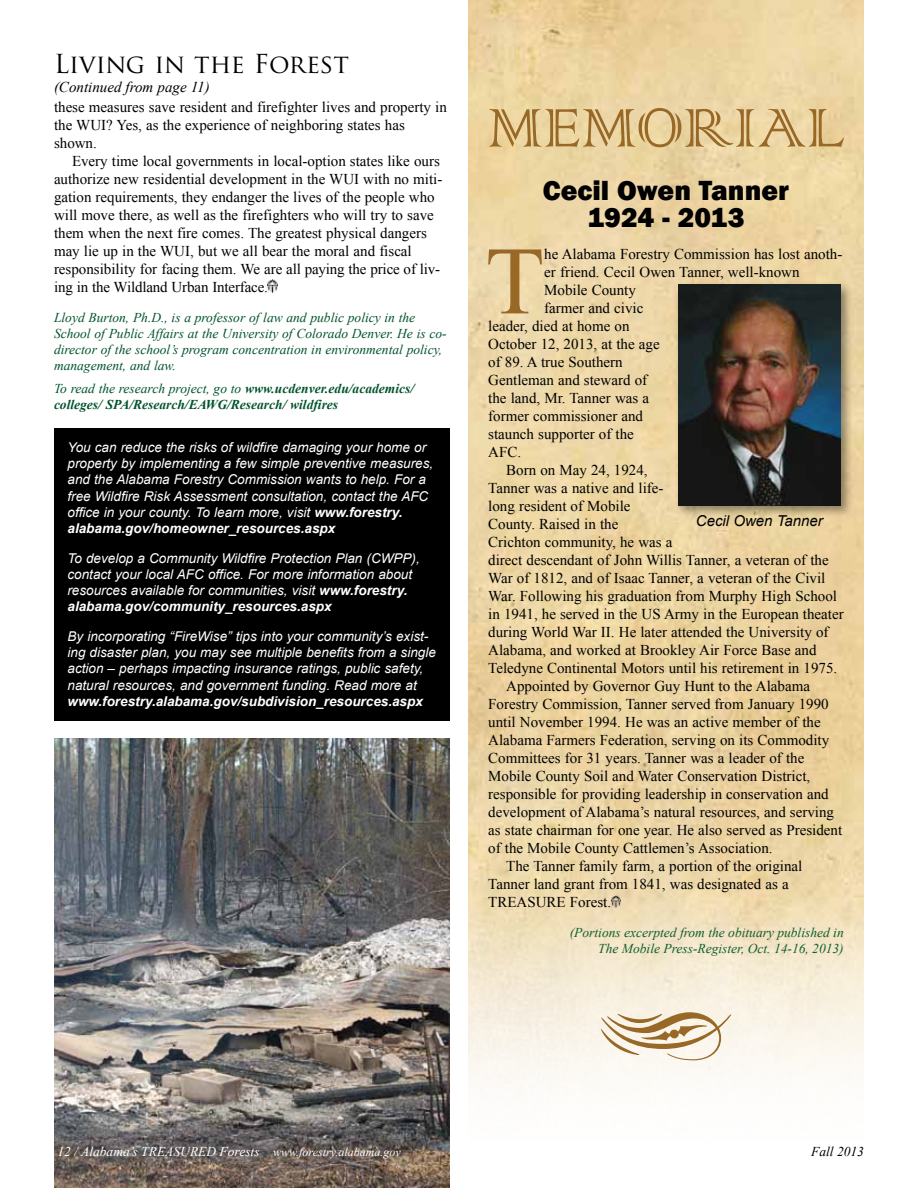
<style>
.page{position:relative;width:918px;height:1188px;background:#fff}
.page>*{position:absolute;margin:0;border:0;box-sizing:border-box;transform-origin:0 0}
.t1{font:96.6px "Times New Roman";color:#986826}
.t2{font:72px "Colonna";color:#986826}
.t3{font:800 28.5px/27px "Franklin Gothic";color:#000;text-align:center}
.t4{font:25.5px "Trajan Pro";color:#000}
.t5{font:15px/18px "Times New Roman";color:#000}
.t6{font:italic 15px "Times New Roman";color:#000}
.t7{font:italic 15px "Arial";color:#000}
.t8{font:italic 13.5px/16.2px "Arial";color:#fff}
.t9{font:italic 13.5px/16.2px "Times New Roman";color:#00542c}
.t10{font:italic 700 13.5px/16.2px "Times New Roman";color:#00542c}
.t11{font:italic 13.5px/16.2px "Times New Roman";color:#105e30;text-align:right}
.t12{font:italic 13.5px "Times New Roman";color:#fff}
.t13{font:italic 700 13.5px "Arial";color:#fff}
.t14{font:italic 13.5px "Times New Roman";color:#000}
.s1{font-weight:400}
.s2{font-weight:700}
.s3{font-size:12px}
</style>
<div class="page">
<img style="left:468px;top:0;width:396px;height:1094px">
<svg style="left:611px;top:895px;width:9px;height:12px"></svg>
<div style="left:675px;top:282px;width:179px;height:237px;background:#000;opacity:.41"></div>
<img style="left:678px;top:285px;width:163px;height:221px">
<svg style="left:268px;top:280px;width:9px;height:12px"></svg>
<img style="left:54px;top:739px;width:396px;height:449px">
<div style="left:54px;top:429px;width:396px;height:292px;background:#000"></div>
<div style="left:601px;top:1012px;width:130px;height:48px;background:#faf5eb"></div>
<h3 class="t4" style="left:54px;top:48px;width:297px">Living in the Forest</h3>
<p class="t6" style="left:54px;top:76px;width:157px">(Continued from page 11)</p>
<p class="t5" style="left:54px;top:98px;width:394px">these measures save resident and firefighter lives and property in the WUI? Yes, as the experience of neighboring states has shown.</p>
<p class="t5" style="left:54px;top:152px;width:390px;text-indent:18px">Every time local governments in local-option states like ours authorize new residential development in the WUI with no miti&shy;gation requirements, they endanger the lives of the people who will move there, as well as the firefighters who will try to save them when the next fire comes. The greatest physical dangers may lie up in the WUI, but we all bear the moral and fiscal responsibility for facing them. We are all paying the price of liv&shy;ing in the Wildland Urban Interface.</p>
<p class="t9" style="left:54px;top:309px;width:394px">Lloyd Burton, Ph.D., is a professor of law and public policy in the School of Public Affairs at the University of Colorado Denver. He is co&shy;director of the school’s program concentration in environmental policy, management, and law.</p>
<p class="t10" style="left:54px;top:380px;width:362px"><span class="s1">To read the research project, go to</span> www.ucdenver.edu/academics/ colleges/ SPA/Research/EAWG/Research/ wildfires</p>
<p class="t8" style="left:68px;top:439px;width:367px">You can reduce the risks of wildfire damaging your home or property by implementing a few simple preventive measures, and the Alabama Forestry Commission wants to help. For a free Wildfire Risk Assessment consultation, contact the AFC office in your county. To learn more, visit <span class="s2">www.forestry. alabama.gov/homeowner_resources.aspx</span></p>
<p class="t8" style="left:68px;top:550px;width:354px">To develop a Community Wildfire Protection Plan (CWPP), contact your local AFC office. For more information about resources available for communities, visit <span class="s2">www.forestry. alabama.gov/community_resources.aspx</span></p>
<p class="t8" style="left:68px;top:628px;width:370px">By incorporating “FireWise” tips into your community’s exist&shy;ing disaster plan, you may see multiple benefits from a single action – perhaps impacting insurance ratings, public safety, natural resources, and government funding. Read more at</p>
<p class="t13" style="left:68px;top:692px;width:357px">www.forestry.alabama.gov/subdivision_resources.aspx</p>
<h2 class="t2" style="left:487px;top:81px;width:359px">Memorial</h2>
<h3 class="t3" style="left:543px;top:177px;width:247px">Cecil Owen Tanner<br>1924 - 2013</h3>
<h1 class="t1" style="left:485px;top:216px;width:60px">T</h1>
<p class="t5" style="left:544px;top:245px;width:300px">he Alabama Forestry Commission has lost anoth-</p>
<p class="t5" style="left:544px;top:263px;width:257px">er friend. Cecil Owen Tanner, well-known</p>
<p class="t5" style="left:544px;top:281px;width:93px">Mobile County</p>
<p class="t5" style="left:544px;top:299px;width:101px">farmer and civic</p>
<p class="t5" style="left:488px;top:317px;width:143px">leader, died at home on</p>
<p class="t5" style="left:488px;top:335px;width:173px">October 12, 2013, at the age</p>
<p class="t5" style="left:488px;top:353px;width:136px">of 89. A true Southern</p>
<p class="t5" style="left:488px;top:371px;width:160px">Gentleman and steward of</p>
<p class="t5" style="left:488px;top:389px;width:162px">the land, Mr. Tanner was a</p>
<p class="t5" style="left:488px;top:407px;width:156px">former commissioner and</p>
<p class="t5" style="left:488px;top:425px;width:147px">staunch supporter of the</p>
<p class="t5" style="left:488px;top:443px;width:34px">AFC.</p>
<p class="t5" style="left:506px;top:461px;width:143px">Born on May 24, 1924,</p>
<p class="t5" style="left:488px;top:479px;width:177px">Tanner was a native and life-</p>
<p class="t5" style="left:488px;top:497px;width:144px">long resident of Mobile</p>
<p class="t5" style="left:488px;top:515px;width:132px">County. Raised in the</p>
<p class="t5" style="left:488px;top:533px;width:186px">Crichton community, he was a</p>
<p class="t5" style="left:488px;top:551px;width:342px">direct descendant of John Willis Tanner, a veteran of the</p>
<p class="t5" style="left:488px;top:569px;width:339px">War of 1812, and of Isaac Tanner, a veteran of the Civil</p>
<p class="t5" style="left:488px;top:587px;width:350px">War. Following his graduation from Murphy High School</p>
<p class="t5" style="left:488px;top:605px;width:357px">in 1941, he served in the US Army in the European theater</p>
<p class="t5" style="left:488px;top:623px;width:342px">during World War II. He later attended the University of</p>
<p class="t5" style="left:488px;top:641px;width:330px">Alabama, and worked at Brookley Air Force Base and</p>
<p class="t5" style="left:488px;top:659px;width:351px">Teledyne Continental Motors until his retirement in 1975.</p>
<p class="t5" style="left:506px;top:677px;width:305px">Appointed by Governor Guy Hunt to the Alabama</p>
<p class="t5" style="left:488px;top:695px;width:342px">Forestry Commission, Tanner served from January 1990</p>
<p class="t5" style="left:488px;top:713px;width:334px">until November 1994. He was an active member of the</p>
<p class="t5" style="left:488px;top:731px;width:342px">Alabama Farmers Federation, serving on its Commodity</p>
<p class="t5" style="left:488px;top:749px;width:318px">Committees for 31 years. Tanner was a leader of the</p>
<p class="t5" style="left:488px;top:767px;width:324px">Mobile County Soil and Water Conservation District,</p>
<p class="t5" style="left:488px;top:785px;width:342px">responsible for providing leadership in conservation and</p>
<p class="t5" style="left:488px;top:803px;width:347px">development of Alabama’s natural resources, and serving</p>
<p class="t5" style="left:488px;top:821px;width:356px">as state chairman for one year. He also served as President</p>
<p class="t5" style="left:488px;top:839px;width:286px">of the Mobile County Cattlemen’s Association.</p>
<p class="t5" style="left:506px;top:857px;width:298px">The Tanner family farm, a portion of the original</p>
<p class="t5" style="left:488px;top:875px;width:302px">Tanner land grant from 1841, was designated as a</p>
<p class="t5" style="left:488px;top:893px;width:124px">TREASURE Forest.</p>
<p class="t11" style="left:570px;top:924px;width:275px">(Portions excerpted from the obituary published in<br>The Mobile Press-Register, Oct. 14-16, 2013)</p>
<p class="t7" style="left:696px;top:511px;width:129px">Cecil Owen Tanner</p>
<p class="t12" style="left:57px;top:1142px;width:345px">12 / Alabama’s TREASURED Forests <span class="s3">www.forestry.alabama.gov</span></p>
<p class="t14" style="left:811px;top:1142px;width:54px">Fall 2013</p>
</div>
